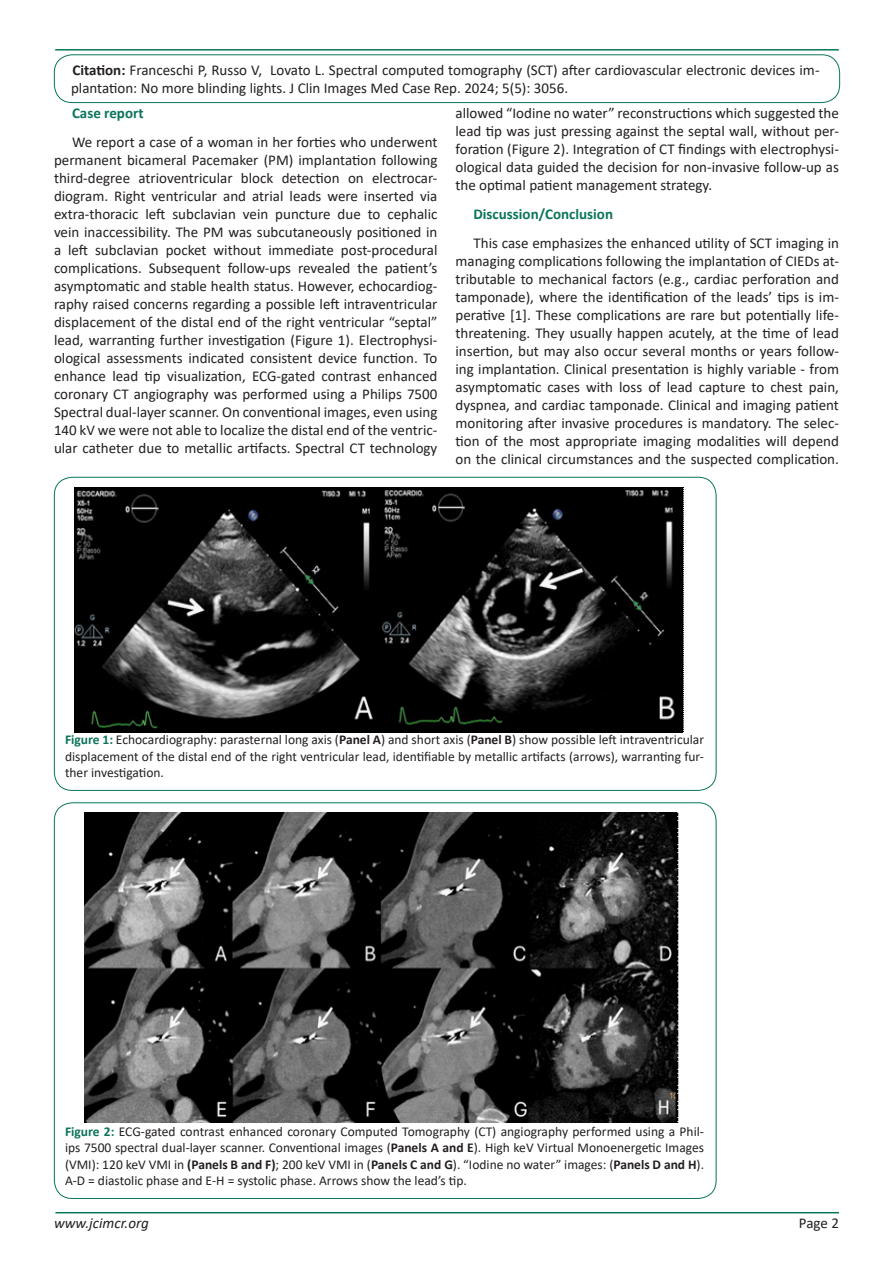
<style>
.page{position:relative;width:893px;height:1263px;background:#fff}
.page>*{position:absolute;margin:0;border:0;box-sizing:border-box;transform-origin:0 0}
.t1{font:15px/18px "Calibri";color:#231f20;text-align:justify}
.t2{font:700 15px "Calibri";color:#0a755b}
.t3{font:italic 15px "Calibri";color:#231f20}
.t4{font:13.5px/16.5px "Calibri";color:#231f20;text-align:justify}
.s1{font-weight:700}
.s2{font-weight:700;color:#0a755b}
</style>
<div class="page">
<hr style="left:55px;top:1212px;width:784px;height:1px;background:#0a755b">
<hr style="left:55px;top:49px;width:784px;height:2px;background:#0a755b">
<div style="left:54px;top:55px;width:786px;height:48px;border:1px solid #0a755b;border-radius:18px"></div>
<img style="left:74px;top:487px;width:609px;height:245px">
<img style="left:85px;top:812px;width:594px;height:311px">
<p class="t1" style="left:71px;top:61px;width:750px"><span class="s1">Citation:</span> Franceschi P, Russo V, Lovato L. Spectral computed tomography (SCT) after cardiovascular electronic devices im&shy;plantation: No more blinding lights. J Clin Images Med Case Rep. 2024; 5(5): 3056.</p>
<p class="t2" style="left:72px;top:102px;width:73px">Case report</p>
<p class="t1" style="left:54px;top:133px;width:385px;text-indent:18px">We report a case of a woman in her forties who underwent permanent bicameral Pacemaker (PM) implantation following third-degree atrioventricular block detection on electrocar&shy;diogram. Right ventricular and atrial leads were inserted via extra-thoracic left subclavian vein puncture due to cephalic vein inaccessibility. The PM was subcutaneously positioned in a left subclavian pocket without immediate post-procedural complications. Subsequent follow-ups revealed the patient’s asymptomatic and stable health status. However, echocardiog&shy;raphy raised concerns regarding a possible left intraventricular displacement of the distal end of the right ventricular “septal” lead, warranting further investigation (Figure 1). Electrophysi&shy;ological assessments indicated consistent device function. To enhance lead tip visualization, ECG-gated contrast enhanced coronary CT angiography was performed using a Philips 7500<br>Spectral dual-layer scanner. On conventional images, even using 140 kV we were not able to localize the distal end of the ventric&shy;ular catheter due to metallic artifacts. Spectral CT technology</p>
<p class="t1" style="left:455px;top:104px;width:385px">allowed “Iodine no water” reconstructions which suggested the lead tip was just pressing against the septal wall, without per&shy;foration (Figure 2). Integration of CT findings with electrophysi&shy;ological data guided the decision for non-invasive follow-up as the optimal patient management strategy.</p>
<p class="t2" style="left:473px;top:203px;width:141px">Discussion/Conclusion</p>
<p class="t1" style="left:455px;top:233px;width:385px;text-indent:18px">This case emphasizes the enhanced utility of SCT imaging in managing complications following the implantation of CIEDs at&shy;tributable to mechanical factors (e.g., cardiac perforation and tamponade), where the identification of the leads’ tips is im&shy;perative [1]. These complications are rare but potentially life&shy;threatening. They usually happen acutely, at the time of lead insertion, but may also occur several months or years follow&shy;ing implantation. Clinical presentation is highly variable - from asymptomatic cases with loss of lead capture to chest pain, dyspnea, and cardiac tamponade. Clinical and imaging patient monitoring after invasive procedures is mandatory. The selec&shy;tion of the most appropriate imaging modalities will depend on the clinical circumstances and the suspected complication.</p>
<p class="t4" style="left:65px;top:731px;width:640px"><span class="s2">Figure 1:</span> Echocardiography: parasternal long axis (<span class="s1">Panel A</span>) and short axis (<span class="s1">Panel B</span>) show possible left intraventricular displacement of the distal end of the right ventricular lead, identifiable by metallic artifacts (arrows), warranting fur&shy;ther investigation.</p>
<p class="t4" style="left:65px;top:1122px;width:640px"><span class="s2">Figure 2:</span> ECG-gated contrast enhanced coronary Computed Tomography (CT) angiography performed using a Phil&shy;ips 7500 spectral dual-layer scanner. Conventional images (<span class="s1">Panels A and E</span>). High keV Virtual Monoenergetic Images (VMI): 120 keV VMI in <span class="s1">(Panels B and F)</span>; 200 keV VMI in (<span class="s1">Panels C and G</span>). “Iodine no water” images: (<span class="s1">Panels D and H</span>).<br>A-D = diastolic phase and E-H = systolic phase. Arrows show the lead’s tip.</p>
<p class="t3" style="left:54px;top:1212px;width:96px">www.jcimcr.org</p>
<p class="t1" style="left:799px;top:1213px;width:42px">Page 2</p>
</div>
